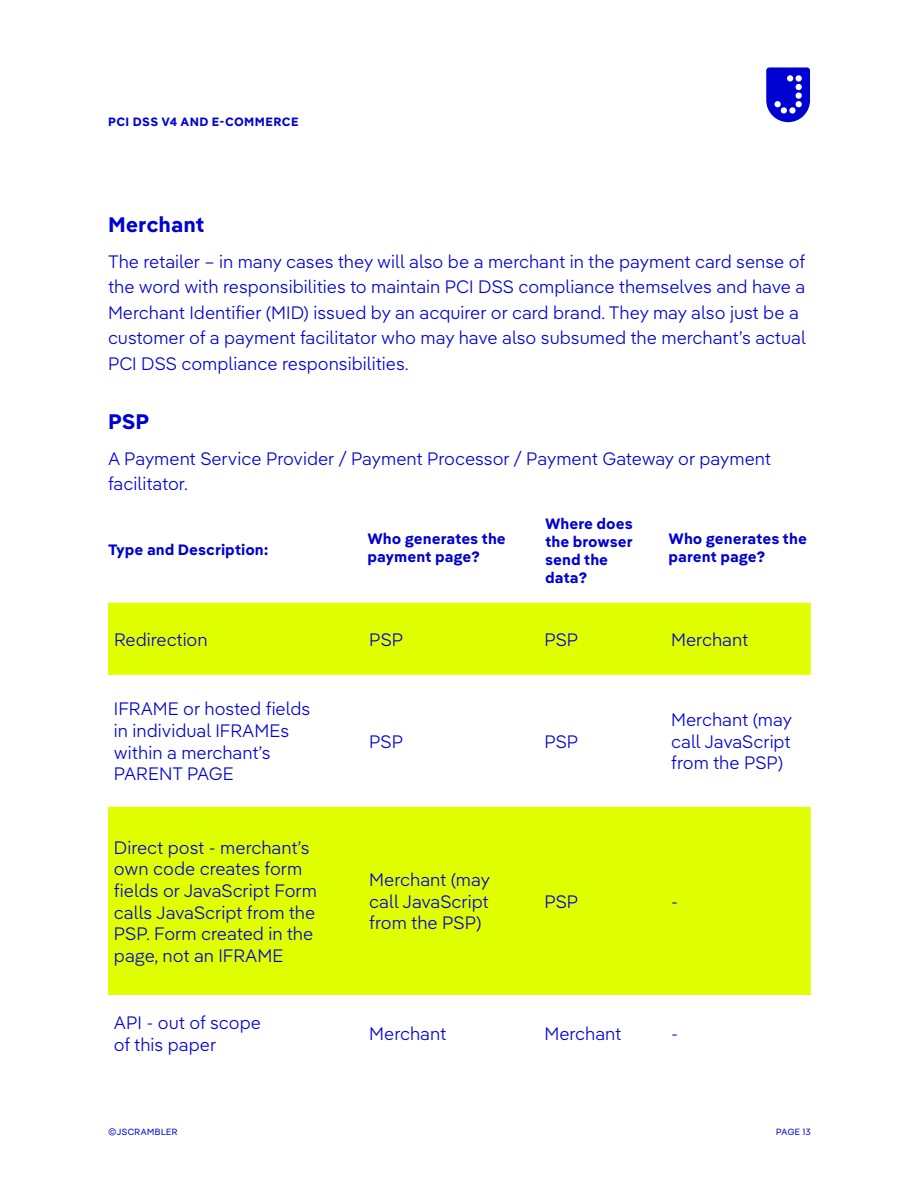
<style>
.page{position:relative;width:918px;height:1188px;background:#fff}
.page>*{position:absolute;margin:0;border:0;box-sizing:border-box;transform-origin:0 0}
.t1{font:700 21px "Pangea Text";color:#0002d1}
.t2{font:300 18px/21.6px "Pangea Text";color:#0002d1}
.t3{font:700 15px/18px "Pangea Text";color:#0002d1}
.t4{font:700 12px "Pangea Text";letter-spacing:.035em;color:#0002d1}
.t5{font:9px "Pangea";letter-spacing:.06em;color:#0002d1}
</style>
<div class="page">
<svg style="left:766px;top:67px;width:44px;height:55px"></svg>
<div style="left:781px;top:107px;width:6px;height:7px;background:#fff;border-radius:50%"></div>
<div style="left:108px;top:603px;width:703px;height:72px;background:#e0ff00"></div>
<div style="left:108px;top:806px;width:703px;height:189px;background:#e0ff00"></div>
<p class="t4" style="left:108px;top:113px;width:192px">PCI DSS V4 AND E-COMMERCE</p>
<p class="t1" style="left:108px;top:209px;width:98px">Merchant</p>
<p class="t2" style="left:108px;top:247px;width:700px;line-height:25.5px">The retailer – in many cases they will also be a merchant in the payment card sense of the word with responsibilities to maintain PCI DSS compliance themselves and have a Merchant Identifier (MID) issued by an acquirer or card brand. They may also just be a customer of a payment facilitator who may have also subsumed the merchant’s actual PCI DSS compliance responsibilities.</p>
<p class="t1" style="left:108px;top:406px;width:43px">PSP</p>
<p class="t2" style="left:108px;top:444px;width:665px;line-height:25.5px">A Payment Service Provider / Payment Processor / Payment Gateway or payment facilitator.</p>
<p class="t3" style="left:108px;top:540px;width:162px">Type and Description:</p>
<p class="t3" style="left:368px;top:529px;width:140px">Who generates the payment page?</p>
<p class="t3" style="left:545px;top:514px;width:89px">Where does the browser send the data?</p>
<p class="t3" style="left:669px;top:529px;width:140px">Who generates the parent page?</p>
<p class="t2" style="left:114px;top:627px;width:95px">Redirection</p>
<p class="t2" style="left:369px;top:627px;width:35px">PSP</p>
<p class="t2" style="left:544px;top:627px;width:35px">PSP</p>
<p class="t2" style="left:671px;top:627px;width:79px">Merchant</p>
<p class="t2" style="left:114px;top:697px;width:198px">IFRAME or hosted fields in individual IFRAMEs within a merchant’s<br>PARENT PAGE</p>
<p class="t2" style="left:114px;top:835px;width:205px">Direct post - merchant’s own code creates form fields or JavaScript Form calls JavaScript from the<br>PSP. Form created in the page, not an IFRAME</p>
<p class="t2" style="left:369px;top:729px;width:35px">PSP</p>
<p class="t2" style="left:544px;top:729px;width:35px">PSP</p>
<p class="t2" style="left:671px;top:708px;width:122px;text-align:justify">Merchant (may call JavaScript from the PSP)</p>
<p class="t2" style="left:369px;top:868px;width:122px;text-align:justify">Merchant (may call JavaScript from the PSP)</p>
<p class="t2" style="left:544px;top:889px;width:35px">PSP</p>
<p class="t2" style="left:671px;top:889px;width:8px">-</p>
<p class="t2" style="left:114px;top:1011px;width:149px">API - out of scope of this paper</p>
<p class="t2" style="left:369px;top:1021px;width:79px">Merchant</p>
<p class="t2" style="left:544px;top:1021px;width:79px">Merchant</p>
<p class="t2" style="left:671px;top:1021px;width:8px">-</p>
<p class="t5" style="left:109px;top:1126px;width:71px">©JSCRAMBLER</p>
<p class="t5" style="left:776px;top:1126px;width:36px">PAGE 13</p>
</div>
